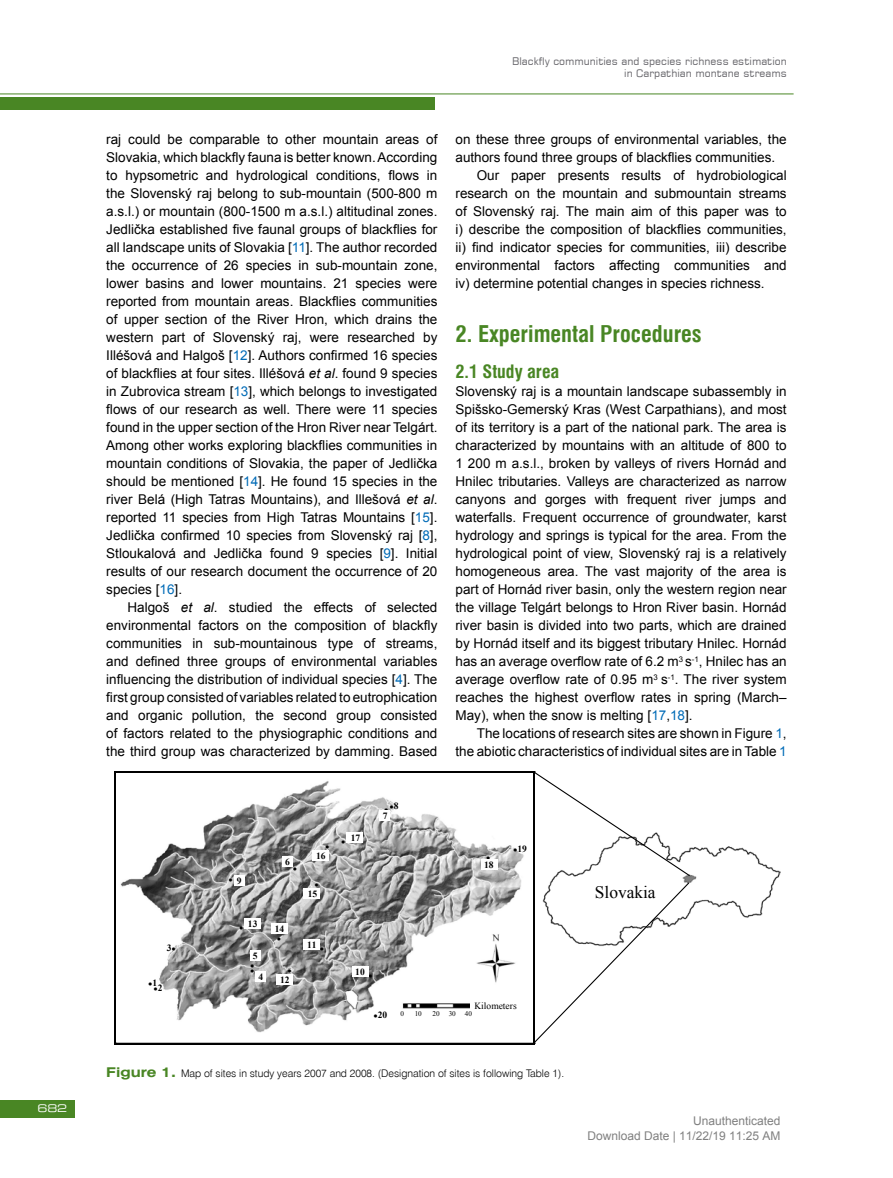
<style>
.page{position:relative;width:893px;height:1178px;background:#fff}
.page>*{position:absolute;margin:0;border:0;box-sizing:border-box;transform-origin:0 0}
.t1{font:700 22.5px "Swis 721 Cn EU";color:#498624}
.t2{font:700 18px "Swis 721 Cn EU";color:#498624}
.t3{font:17.4px "Times New Roman";color:#000}
.t4{font:13.5px/18px "Arial";color:#000;text-align:justify}
.t5{font:12px/15px "Arial";color:#808080;text-align:right}
.t6{font:10.5px "Swis 721 Lt EU";color:#000}
.t7{font:10.5px/12.6px "Square 721 EU";color:#68676c;text-align:right}
.t8{font:10.5px "Square 721 Ex EU";color:#fff}
.t9{font:700 9.45px "Times New Roman";letter-spacing:.005em;color:#000}
.t10{font:9.45px "Times New Roman";color:#000}
.t11{font:7.2px "Times New Roman";color:#000}
.t12{font:700 7.2px "Times New Roman";color:#000}
.s1{color:#006bb7}
.s2{font-style:italic}
.s3{font-weight:400;font-size:7.2px}
.s4{font-size:9.45px}
.s5{font-weight:700;font-size:9.45px}
.s6{font-family:"Swis 721 Ex EU";font-weight:700;font-size:13.5px;color:#498624}
</style>
<div class="page">
<div style="left:0;top:97px;width:435px;height:12px;background:#498624"></div>
<div style="left:0;top:1100px;width:75px;height:17px;background:#498624"></div>
<hr style="left:0;top:94px;width:794px;height:1px;background:#498624">
<img style="left:120px;top:781px;width:404px;height:252px">
<div style="left:255px;top:971px;width:11px;height:11px;background:#fff"></div>
<div style="left:250px;top:950px;width:11px;height:11px;background:#fff"></div>
<div style="left:282px;top:856px;width:11px;height:11px;background:#fff"></div>
<div style="left:379px;top:810px;width:11px;height:11px;background:#fff"></div>
<div style="left:234px;top:875px;width:11px;height:10px;background:#fff"></div>
<div style="left:352px;top:966px;width:16px;height:11px;background:#fff"></div>
<div style="left:304px;top:939px;width:16px;height:11px;background:#fff"></div>
<div style="left:277px;top:974px;width:16px;height:11px;background:#fff"></div>
<div style="left:245px;top:918px;width:16px;height:10px;background:#fff"></div>
<div style="left:272px;top:923px;width:16px;height:11px;background:#fff"></div>
<div style="left:304px;top:888px;width:16px;height:10px;background:#fff"></div>
<div style="left:312px;top:850px;width:16px;height:11px;background:#fff"></div>
<div style="left:347px;top:832px;width:16px;height:11px;background:#fff"></div>
<div style="left:481px;top:859px;width:16px;height:10px;background:#fff"></div>
<div style="left:470px;top:998px;width:54px;height:11px;background:#fff"></div>
<hr style="left:116px;top:772px;width:418px;height:1px;background:#000">
<hr style="left:116px;top:771px;width:418px;height:1px;background:#000">
<hr style="left:115px;top:773px;width:1px;height:270px;background:#000">
<hr style="left:116px;top:1043px;width:418px;height:1px;background:#000">
<img style="left:691px;top:846px;width:90px;height:72px">
<svg style="left:532px;top:771px;width:159px;height:274px"></svg>
<p class="t8" style="left:37px;top:1102px;width:31px">682</p>
<p class="t7" style="left:512px;top:54px;width:276px">Blackfly communities and species richness estimation in Carpathian montane streams</p>
<p class="t4" style="left:106px;top:130px;width:333px">raj could be comparable to other mountain areas of Slovakia, which blackfly fauna is better known. According to hypsometric and hydrological conditions, flows in the Slovenský raj belong to sub-mountain (500-800 m a.s.l.) or mountain (800-1500 m a.s.l.) altitudinal zones.<br>Jedlička established five faunal groups of blackflies for all landscape units of Slovakia [<span class="s1">11</span>]. The author recorded the occurrence of 26 species in sub-mountain zone, lower basins and lower mountains. 21 species were reported from mountain areas. Blackflies communities of upper section of the River Hron, which drains the western part of Slovenský raj, were researched by Illéšová and Halgoš [<span class="s1">12</span>]. Authors confirmed 16 species of blackflies at four sites. Illéšová <span class="s2">et al</span>. found 9 species in Zubrovica stream [<span class="s1">13</span>], which belongs to investigated flows of our research as well. There were 11 species found in the upper section of the Hron River near Telgárt.<br>Among other works exploring blackflies communities in mountain conditions of Slovakia, the paper of Jedlička should be mentioned [<span class="s1">14</span>]. He found 15 species in the river Belá (High Tatras Mountains), and Illešová <span class="s2">et al</span>. reported 11 species from High Tatras Mountains [<span class="s1">15</span>].<br>Jedlička confirmed 10 species from Slovenský raj [<span class="s1">8</span>], Stloukalová and Jedlička found 9 species [<span class="s1">9</span>]. Initial results of our research document the occurrence of 20 species [<span class="s1">16</span>].</p>
<p class="t4" style="left:106px;top:598px;width:333px;text-indent:21px">Halgoš <span class="s2">et al</span>. studied the effects of selected environmental factors on the composition of blackfly communities in sub-mountainous type of streams, and defined three groups of environmental variables influencing the distribution of individual species [<span class="s1">4</span>]. The first group consisted of variables related to eutrophication and organic pollution, the second group consisted of factors related to the physiographic conditions and the third group was characterized by damming. Based</p>
<p class="t9" style="left:167px;top:941px;width:11px">3<span class="s3">●</span></p>
<p class="t12" style="left:148px;top:978px;width:11px">●<span class="s4">1</span></p>
<p class="t12" style="left:153px;top:984px;width:11px">●<span class="s4">2</span></p>
<p class="t11" style="left:390px;top:801px;width:11px">●<span class="s5">8</span></p>
<p class="t11" style="left:384px;top:804px;width:6px">●</p>
<p class="t9" style="left:383px;top:810px;width:6px">7</p>
<p class="t9" style="left:351px;top:831px;width:11px">17</p>
<p class="t11" style="left:341px;top:837px;width:6px">●</p>
<p class="t11" style="left:325px;top:842px;width:6px">●</p>
<p class="t9" style="left:285px;top:855px;width:6px">6</p>
<p class="t11" style="left:293px;top:864px;width:6px">●</p>
<p class="t9" style="left:316px;top:850px;width:11px">16</p>
<p class="t9" style="left:237px;top:874px;width:6px">9</p>
<p class="t11" style="left:229px;top:874px;width:6px">●</p>
<p class="t11" style="left:314px;top:880px;width:6px">●</p>
<p class="t9" style="left:308px;top:887px;width:11px">15</p>
<p class="t9" style="left:248px;top:917px;width:11px">13</p>
<p class="t11" style="left:239px;top:923px;width:6px">●</p>
<p class="t9" style="left:275px;top:922px;width:11px">14</p>
<p class="t9" style="left:253px;top:949px;width:6px">5</p>
<p class="t11" style="left:277px;top:933px;width:6px">●</p>
<p class="t9" style="left:307px;top:938px;width:11px">11</p>
<p class="t11" style="left:320px;top:944px;width:6px">●</p>
<p class="t11" style="left:250px;top:960px;width:6px">●</p>
<p class="t11" style="left:250px;top:965px;width:6px">●</p>
<p class="t9" style="left:258px;top:971px;width:6px">4</p>
<p class="t11" style="left:288px;top:965px;width:6px">●</p>
<p class="t9" style="left:280px;top:973px;width:11px">12</p>
<p class="t9" style="left:355px;top:965px;width:11px">10</p>
<p class="t11" style="left:368px;top:971px;width:6px">●</p>
<p class="t4" style="left:455px;top:130px;width:333px">on these three groups of environmental variables, the</p>
<p class="t4" style="left:455px;top:148px;width:321px">authors found three groups of blackflies communities.</p>
<p class="t4" style="left:477px;top:166px;width:311px">Our paper presents results of hydrobiological</p>
<p class="t4" style="left:455px;top:184px;width:333px">research on the mountain and submountain streams</p>
<p class="t4" style="left:455px;top:202px;width:333px">of Slovenský raj. The main aim of this paper was to</p>
<p class="t4" style="left:455px;top:220px;width:333px">i) describe the composition of blackflies communities,</p>
<p class="t4" style="left:455px;top:238px;width:333px">ii) find indicator species for communities, iii) describe</p>
<p class="t4" style="left:455px;top:256px;width:333px">environmental factors affecting communities and</p>
<p class="t4" style="left:455px;top:274px;width:311px">iv) determine potential changes in species richness.</p>
<h1 class="t1" style="left:455px;top:320px;width:248px">2. Experimental Procedures</h1>
<h2 class="t2" style="left:455px;top:361px;width:105px">2.1 Study area</h2>
<p class="t4" style="left:455px;top:382px;width:333px">Slovenský raj is a mountain landscape subassembly in Spišsko-Gemerský Kras (West Carpathians), and most of its territory is a part of the national park. The area is characterized by mountains with an altitude of 800 to 1 200 m a.s.l., broken by valleys of rivers Hornád and Hnilec tributaries. Valleys are characterized as narrow canyons and gorges with frequent river jumps and waterfalls. Frequent occurrence of groundwater, karst hydrology and springs is typical for the area. From the hydrological point of view, Slovenský raj is a relatively homogeneous area. The vast majority of the area is part of Hornád river basin, only the western region near the village Telgárt belongs to Hron River basin. Hornád river basin is divided into two parts, which are drained by Hornád itself and its biggest tributary Hnilec. Hornád has an average overflow rate of 6.2 m<sup>3</sup> s<sup>-1</sup>, Hnilec has an average overflow rate of 0.95 m<sup>3</sup> s<sup>-1</sup>. The river system reaches the highest overflow rates in spring (March– May), when the snow is melting [<span class="s1">17</span>,<span class="s1">18</span>].</p>
<p class="t4" style="left:455px;top:724px;width:333px;text-align:right">The locations of research sites are shown in Figure <span class="s1">1</span>, the abiotic characteristics of individual sites are in Table <span class="s1">1</span></p>
<p class="t11" style="left:486px;top:853px;width:6px">●</p>
<p class="t9" style="left:484px;top:858px;width:11px">18</p>
<p class="t9" style="left:513px;top:842px;width:15px"><span class="s3">●</span>19</p>
<p class="t3" style="left:595px;top:880px;width:62px">Slovakia</p>
<p class="t9" style="left:373px;top:1008px;width:15px"><span class="s3">●</span>20</p>
<p class="t10" style="left:474px;top:1000px;width:44px">Kilometers</p>
<p class="t11" style="left:400px;top:1008px;width:5px">0</p>
<p class="t11" style="left:415px;top:1008px;width:9px">10</p>
<p class="t11" style="left:433px;top:1008px;width:41px">20 30 40</p>
<p class="t6" style="left:106px;top:1067px;width:459px"><span class="s6">Figure 1.</span> Map of sites in study years 2007 and 2008. (Designation of sites is following Table 1).</p>
<p class="t5" style="left:587px;top:1115px;width:195px">Unauthenticated<br>Download Date | 11/22/19 11:25 AM</p>
</div>
